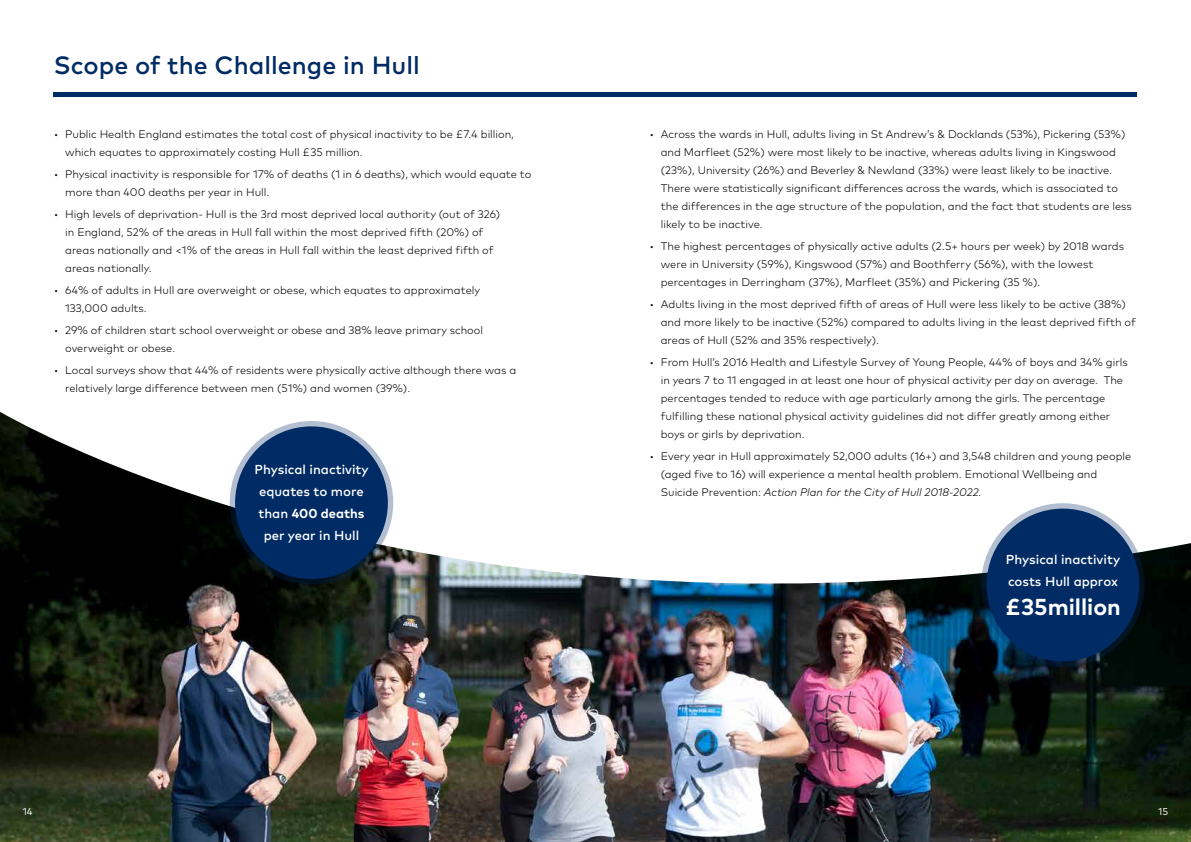
<style>
.page{position:relative;width:1191px;height:842px;background:#fff}
.page>*{position:absolute;margin:0;border:0;box-sizing:border-box;transform-origin:0 0}
.t1{font:500 25px "Mark Pro";color:#002b64}
.t2{font:700 23px "Mark Pro";color:#fff}
.t3{font:500 13px/22px "Mark Pro";color:#fff;text-align:center}
.t4{font:300 11px/18px "Mark Pro";color:#000}
.t5{font:10px "Mark Pro";color:#fff}
.s1{font-weight:700}
.s2{font-style:italic}
</style>
<div class="page">
<img style="left:0;top:412px;width:1191px;height:430px">
<div style="left:54px;top:92px;width:1083px;height:5px;background:#002b64"></div>
<svg style="left:230px;top:421px;width:163px;height:163px;background:#6d7b8b"></svg>
<div style="left:235px;top:426px;width:153px;height:153px;background:#002b64;border-radius:50%"></div>
<svg style="left:981px;top:503px;width:163px;height:164px;background:#4a6076"></svg>
<div style="left:986px;top:509px;width:153px;height:152px;background:#002b64;border-radius:50%"></div>
<h1 class="t1" style="left:54px;top:46px;width:368px">Scope of the Challenge in Hull</h1>
<p class="t4" style="left:65px;top:124px;width:450px;text-indent:-11px">• Public Health England estimates the total cost of physical inactivity to be £7.4 billion, which equates to approximately costing Hull £35 million.</p>
<p class="t4" style="left:65px;top:164px;width:467px;text-indent:-11px">• Physical inactivity is responsible for 17% of deaths (1 in 6 deaths), which would equate to more than 400 deaths per year in Hull.</p>
<p class="t4" style="left:65px;top:204px;width:436px;text-indent:-11px">• High levels of deprivation- Hull is the 3rd most deprived local authority (out of 326) in England, 52% of the areas in Hull fall within the most deprived fifth (20%) of areas nationally and &lt;1% of the areas in Hull fall within the least deprived fifth of areas nationally.</p>
<p class="t4" style="left:65px;top:280px;width:416px;text-indent:-11px">• 64% of adults in Hull are overweight or obese, which equates to approximately<br>133,000 adults.</p>
<p class="t4" style="left:65px;top:320px;width:419px;text-indent:-11px">• 29% of children start school overweight or obese and 38% leave primary school overweight or obese.</p>
<p class="t4" style="left:65px;top:360px;width:452px;text-indent:-11px">• Local surveys show that 44% of residents were physically active although there was a relatively large difference between men (51%) and women (39%).</p>
<p class="t3" style="left:254px;top:458px;width:116px">Physical inactivity equates to more than <span class="s1">400 deaths </span>per year in Hull</p>
<p class="t4" style="left:661px;top:124px;width:473px;text-indent:-11px">• Across the wards in Hull, adults living in St Andrew’s &amp; Docklands (53%), Pickering (53%) and Marfleet (52%) were most likely to be inactive, whereas adults living in Kingswood (23%), University (26%) and Beverley &amp; Newland (33%) were least likely to be inactive.<br>There were statistically significant differences across the wards, which is associated to the differences in the age structure of the population, and the fact that students are less likely to be inactive.</p>
<p class="t4" style="left:661px;top:236px;width:465px;text-indent:-11px">• The highest percentages of physically active adults (2.5+ hours per week) by 2018 wards were in University (59%), Kingswood (57%) and Boothferry (56%), with the lowest percentages in Derringham (37%), Marfleet (35%) and Pickering (35 %).</p>
<p class="t4" style="left:661px;top:294px;width:476px;text-indent:-11px">• Adults living in the most deprived fifth of areas of Hull were less likely to be active (38%) and more likely to be inactive (52%) compared to adults living in the least deprived fifth of areas of Hull (52% and 35% respectively).</p>
<p class="t4" style="left:661px;top:352px;width:468px;text-indent:-11px">• From Hull’s 2016 Health and Lifestyle Survey of Young People, 44% of boys and 34% girls in years 7 to 11 engaged in at least one hour of physical activity per day on average. The percentages tended to reduce with age particularly among the girls. The percentage fulfilling these national physical activity guidelines did not differ greatly among either boys or girls by deprivation.</p>
<p class="t4" style="left:661px;top:446px;width:472px;text-indent:-11px">• Every year in Hull approximately 52,000 adults (16+) and 3,548 children and young people (aged five to 16) will experience a mental health problem. Emotional Wellbeing and<br>Suicide Prevention: <span class="s2">Action Plan for the City of Hull 2018-2022.</span></p>
<p class="t3" style="left:1006px;top:547px;width:116px;text-align:left">Physical inactivity costs Hull approx</p>
<h2 class="t2" style="left:1005px;top:589px;width:117px">£35million</h2>
<p class="t5" style="left:23px;top:804px;width:11px">14</p>
<p class="t5" style="left:1158px;top:804px;width:11px">15</p>
</div>
